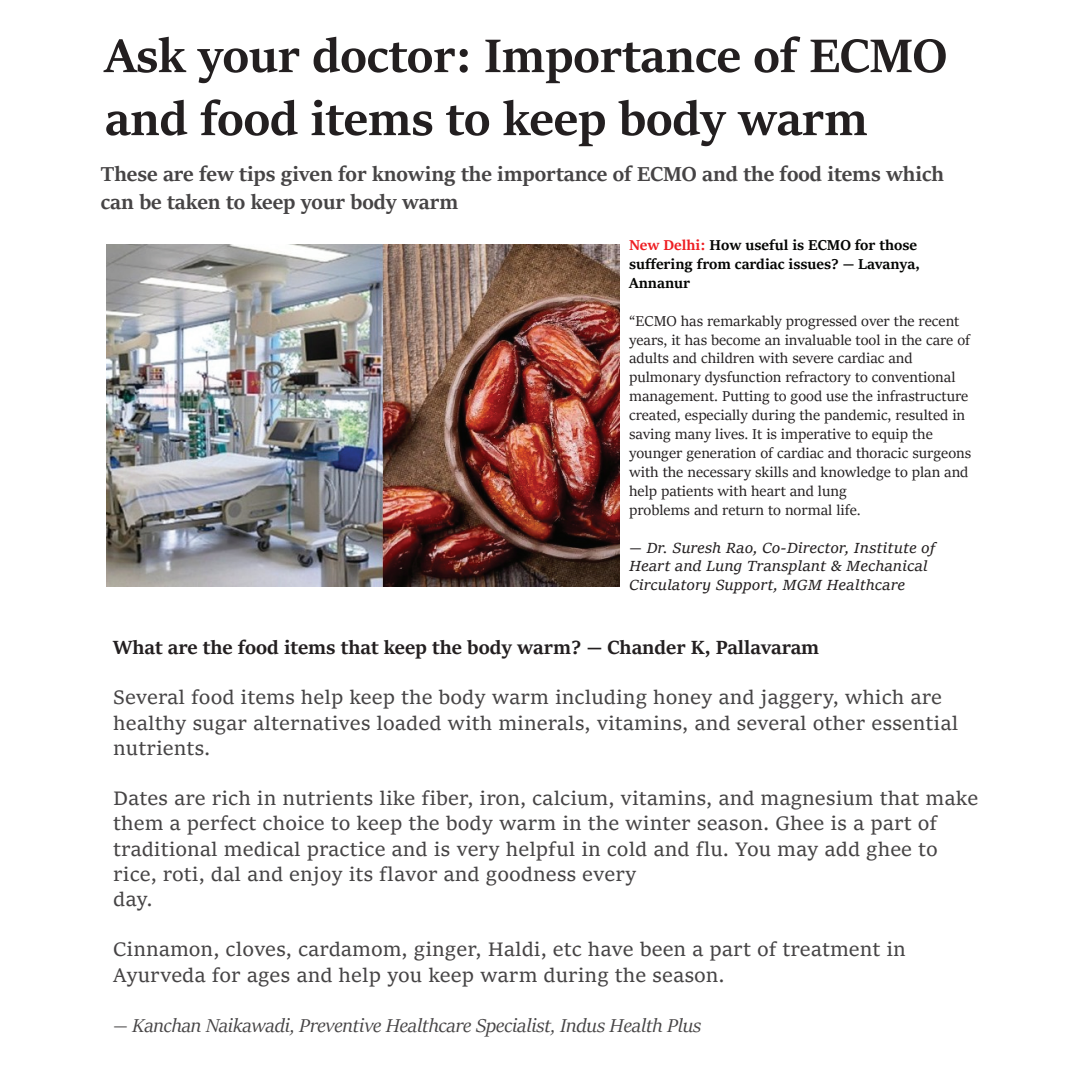
<style>
.page{position:relative;width:1071px;height:1077px;background:#fff}
.page>*{position:absolute;margin:0;border:0;box-sizing:border-box;transform-origin:0 0}
.t1{font:700 52.5px/63px "Sitka Display";color:#231f20}
.t2{font:700 22.75px/27.3px "Sitka Display";color:#464445}
.t3{font:21px/25.2px "Sitka Text";color:#464445}
.t4{font:italic 21px "Sitka Banner";color:#464445}
.t5{font:700 21px "Sitka Heading";color:#231f20}
.t6{font:15.75px/18.9px "Sitka Heading";color:#231f20}
.t7{font:italic 15.75px/18.9px "Sitka Text";color:#231f20}
.t8{font:700 15.75px/18.9px "Sitka Heading";color:#040503}
.s1{color:#ee1e23}
</style>
<div class="page">
<img style="left:107px;top:244px;width:513px;height:342px">
<h1 class="t1" style="left:105px;top:21px;width:843px">Ask your doctor: Importance of ECMO and food items to keep body warm</h1>
<p class="t2" style="left:101px;top:159px;width:845px">These are few tips given for knowing the importance of ECMO and the food items which can be taken to keep your body warm</p>
<p class="t8" style="left:629px;top:235px;width:292px"><span class="s1">New Delhi:</span> How useful is ECMO for those suffering from cardiac issues? — Lavanya,<br>Annanur</p>
<p class="t6" style="left:629px;top:310px;width:344px">“ECMO has remarkably progressed over the recent years, it has become an invaluable tool in the care of adults and children with severe cardiac and pulmonary dysfunction refractory to conventional management. Putting to good use the infrastructure created, especially during the pandemic, resulted in saving many lives. It is imperative to equip the younger generation of cardiac and thoracic surgeons with the necessary skills and knowledge to plan and help patients with heart and lung<br>problems and return to normal life.</p>
<p class="t7" style="left:629px;top:537px;width:308px">— Dr. Suresh Rao, Co-Director, Institute of<br>Heart and Lung Transplant &amp; Mechanical<br>Circulatory Support, MGM Healthcare</p>
<p class="t5" style="left:113px;top:632px;width:708px">What are the food items that keep the body warm? — Chander K, Pallavaram</p>
<p class="t3" style="left:113px;top:683px;width:847px">Several food items help keep the body warm including honey and jaggery, which are healthy sugar alternatives loaded with minerals, vitamins, and several other essential nutrients.</p>
<p class="t3" style="left:113px;top:784px;width:867px">Dates are rich in nutrients like fiber, iron, calcium, vitamins, and magnesium that make them a perfect choice to keep the body warm in the winter season. Ghee is a part of traditional medical practice and is very helpful in cold and flu. You may add ghee to rice, roti, dal and enjoy its flavor and goodness every<br>day.</p>
<p class="t3" style="left:113px;top:935px;width:794px">Cinnamon, cloves, cardamom, ginger, Haldi, etc have been a part of treatment in<br>Ayurveda for ages and help you keep warm during the season.</p>
<p class="t4" style="left:113px;top:1011px;width:590px">— Kanchan Naikawadi, Preventive Healthcare Specialist, Indus Health Plus</p>
</div>
